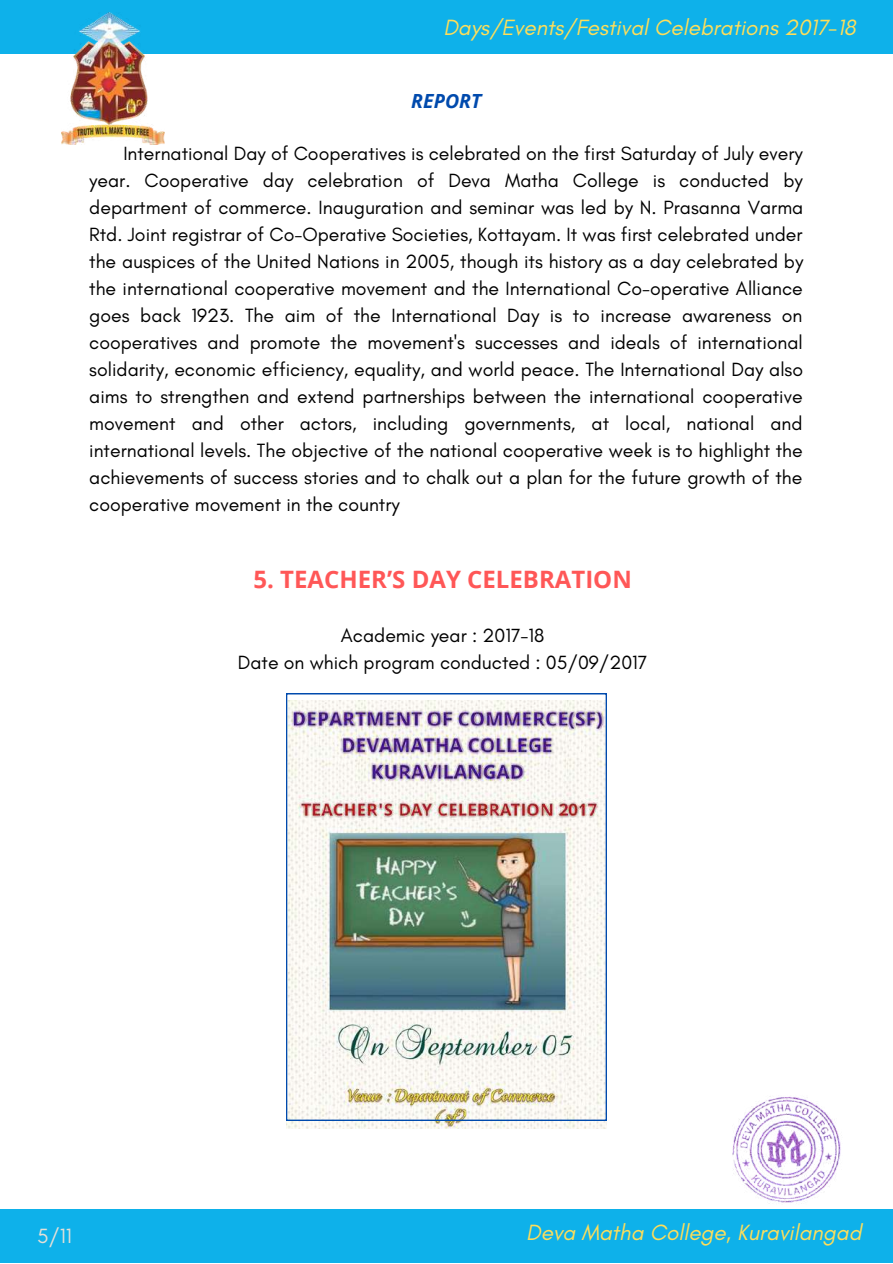
<style>
.page{position:relative;width:893px;height:1264px;background:#fff}
.page>*{position:absolute;margin:0;border:0;box-sizing:border-box;transform-origin:0 0}
.t1{font:700 24px "Open Sans";color:#ff5757}
.t2{font:italic 22.5px "Glacial Indifference";color:#ffde59}
.t3{font:21px "Glacial Indifference";color:#e5e0d8}
.t4{font:19.5px/27px "Glacial Indifference";color:#000;text-align:center}
.t5{font:italic 700 19.5px "Open Sans";color:#004aad}
</style>
<div class="page">
<div style="left:0;top:1208px;width:892px;height:54px;background:#0eb1ea"></div>
<div style="left:0;top:0;width:892px;height:54px;background:#0eb1ea"></div>
<img style="left:62px;top:13px;width:102px;height:131px">
<img style="left:286px;top:693px;width:320px;height:427px">
<img style="left:732px;top:1096px;width:109px;height:107px">
<p class="t2" style="left:443px;top:13px;width:414px">Days/Events/Festival Celebrations 2017-18</p>
<p class="t5" style="left:411px;top:87px;width:72px">REPORT</p>
<p class="t4" style="left:89px;top:140px;width:715px;text-align:justify;text-indent:34px">International Day of Cooperatives is celebrated on the first Saturday of July every year. Cooperative day celebration of Deva Matha College is conducted by department of commerce. Inauguration and seminar was led by N. Prasanna Varma Rtd. Joint registrar of Co-Operative Societies, Kottayam. It was first celebrated under the auspices of the United Nations in 2005, though its history as a day celebrated by the international cooperative movement and the International Co-operative Alliance goes back 1923. The aim of the International Day is to increase awareness on cooperatives and promote the movement's successes and ideals of international solidarity, economic efficiency, equality, and world peace. The International Day also aims to strengthen and extend partnerships between the international cooperative movement and other actors, including governments, at local, national and international levels. The objective of the national cooperative week is to highlight the achievements of success stories and to chalk out a plan for the future growth of the cooperative movement in the country</p>
<p class="t1" style="left:253px;top:562px;width:380px">5. TEACHER’S DAY CELEBRATION</p>
<p class="t4" style="left:238px;top:621px;width:411px">Academic year : 2017-18<br>Date on which program conducted : 05/09/2017</p>
<p class="t3" style="left:37px;top:1222px;width:36px">5/11</p>
<p class="t2" style="left:526px;top:1218px;width:337px">Deva Matha College, Kuravilangad</p>
</div>
